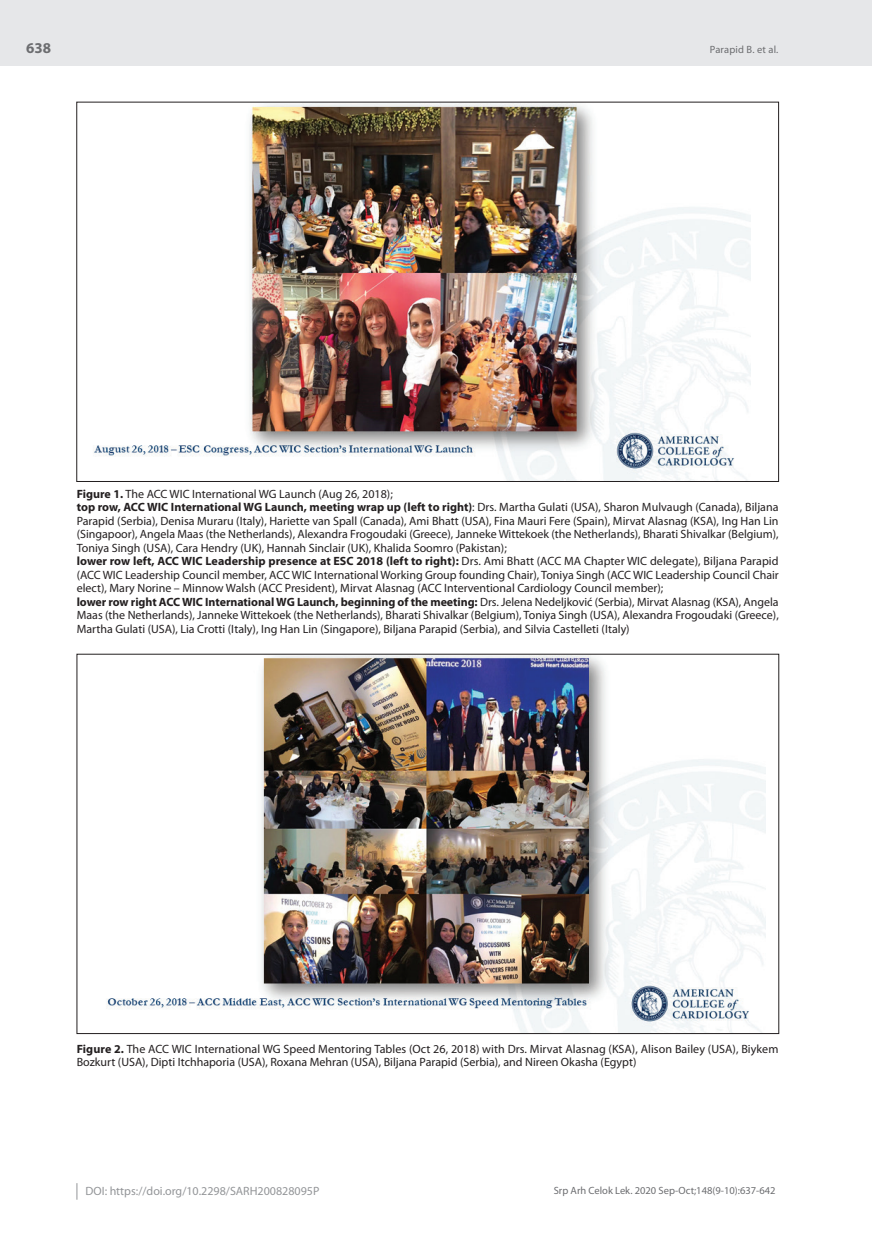
<style>
.page{position:relative;width:872px;height:1234px;background:#fff}
.page>*{position:absolute;margin:0;border:0;box-sizing:border-box;transform-origin:0 0}
.t1{font:700 15px "Myriad Pro";color:#6c6d70}
.t2{font:12px/13.5px "Myriad Pro";color:#231f20}
.t3{font:12px "Myriad Pro";color:#939598}
.t4{font:10.5px "Myriad Pro";color:#6c6d70}
.s1{font-weight:700}
</style>
<div class="page">
<div style="left:0;top:0;width:872px;height:66px;background:#e6e7e9"></div>
<svg style="left:77px;top:1183px;width:1px;height:16px"></svg>
<img style="left:94px;top:104px;width:657px;height:375px">
<img style="left:106px;top:656px;width:659px;height:375px">
<p class="t1" style="left:26px;top:38px;width:26px">638</p>
<p class="t4" style="left:710px;top:43px;width:70px">Parapid B. et al.</p>
<p class="t2" style="left:77px;top:486px;width:703px"><span class="s1">Figure 1.</span> The ACC WIC International WG Launch (Aug 26, 2018);<br><span class="s1">top row, ACC WIC International WG Launch, meeting wrap up (left to right)</span>: Drs. Martha Gulati (USA), Sharon Mulvaugh (Canada), Biljana Parapid (Serbia), Denisa Muraru (Italy), Hariette van Spall (Canada), Ami Bhatt (USA), Fina Mauri Fere (Spain), Mirvat Alasnag (KSA), Ing Han Lin (Singapoor), Angela Maas (the Netherlands), Alexandra Frogoudaki (Greece), Janneke Wittekoek (the Netherlands), Bharati Shivalkar (Belgium), Toniya Singh (USA), Cara Hendry (UK), Hannah Sinclair (UK), Khalida Soomro (Pakistan);<br><span class="s1">lower row left, ACC WIC Leadership presence at ESC 2018 (left to right):</span> Drs. Ami Bhatt (ACC MA Chapter WIC delegate), Biljana Parapid (ACC WIC Leadership Council member, ACC WIC International Working Group founding Chair), Toniya Singh (ACC WIC Leadership Council Chair elect), Mary Norine – Minnow Walsh (ACC President), Mirvat Alasnag (ACC Interventional Cardiology Council member);<br><span class="s1">lower row right ACC WIC International WG Launch, beginning of the meeting:</span> Drs. Jelena Nedeljković (Serbia), Mirvat Alasnag (KSA), Angela Maas (the Netherlands), Janneke Wittekoek (the Netherlands), Bharati Shivalkar (Belgium), Toniya Singh (USA), Alexandra Frogoudaki (Greece), Martha Gulati (USA), Lia Crotti (Italy), Ing Han Lin (Singapore), Biljana Parapid (Serbia), and Silvia Castelleti (Italy)</p>
<p class="t2" style="left:77px;top:1041px;width:703px"><span class="s1">Figure 2.</span> The ACC WIC International WG Speed Mentoring Tables (Oct 26, 2018) with Drs. Mirvat Alasnag (KSA), Alison Bailey (USA), Biykem<br>Bozkurt (USA), Dipti Itchhaporia (USA), Roxana Mehran (USA), Biljana Parapid (Serbia), and Nireen Okasha (Egypt)</p>
<p class="t3" style="left:86px;top:1183px;width:235px">DOI: https://doi.org/10.2298/SARH200828095P</p>
<p class="t4" style="left:554px;top:1184px;width:223px">Srp Arh Celok Lek. 2020 Sep-Oct;148(9-10):637-642</p>
</div>
